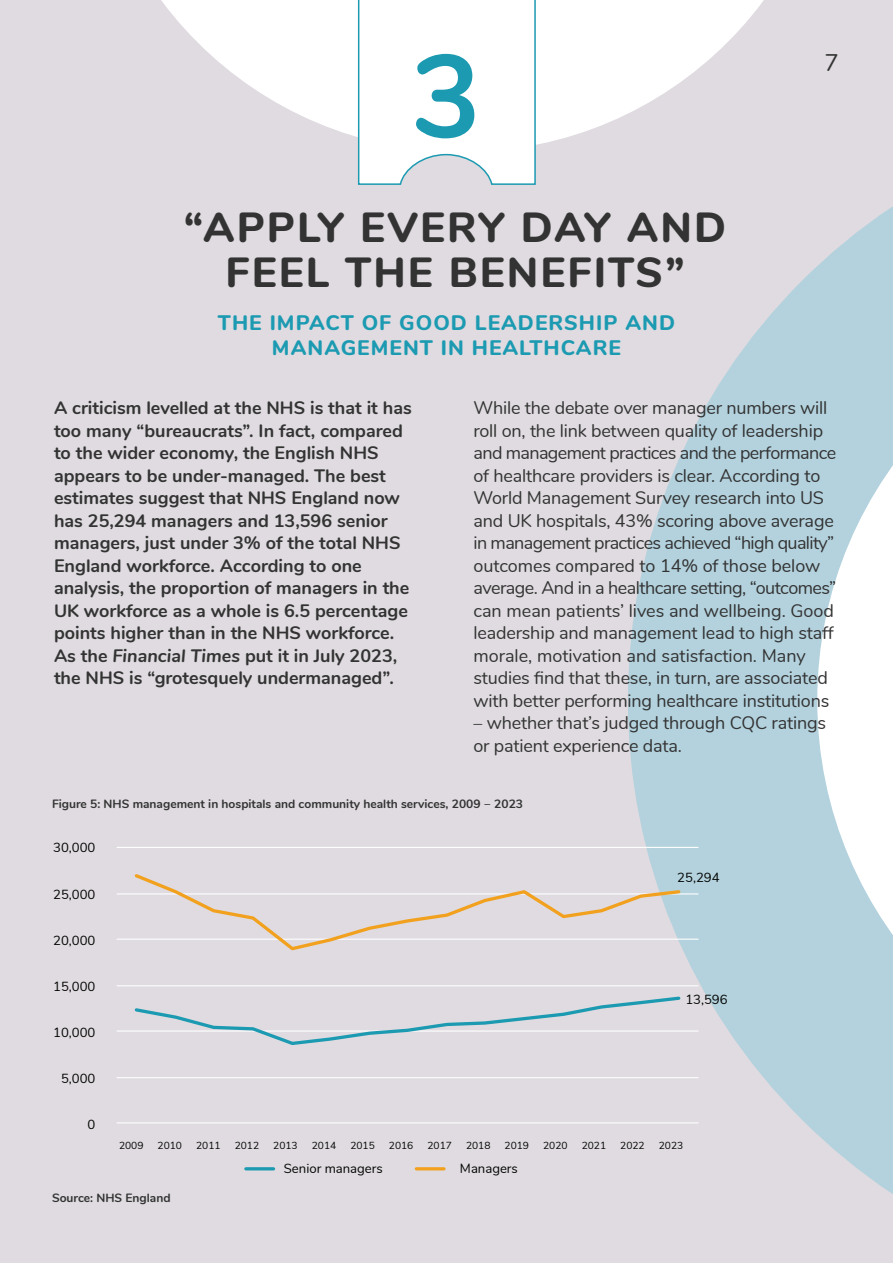
<style>
.page{position:relative;width:893px;height:1263px;background:#dfdbe0}
.page>*{position:absolute;margin:0;border:0;box-sizing:border-box;transform-origin:0 0}
.t1{font:700 117px "Nunito";color:#1b9ab1}
.t2{font:800 42px/44.4px "Nunito";letter-spacing:.05em;color:#333;text-align:center}
.t3{font:24px "Nunito";color:#333}
.t4{font:800 21px/25.2px "Nunito";letter-spacing:.05em;color:#1b9ab1;text-align:center}
.t5{font:18px/22.5px "Nunito";letter-spacing:-.01em;color:#333}
.t6{font:700 18px/22.5px "Nunito";color:#333}
.t7{font:13.05px "Nunito";color:#040503}
.t8{font:700 12px "Nunito";color:#333}
.t9{font:10.2px "Nunito";color:#040503}
.s1{font-style:italic}
.s2{font-weight:400}
</style>
<div class="page">
<svg style="left:161px;top:0;width:603px;height:145px;fill:#fff"></svg>
<svg style="left:628px;top:108px;width:265px;height:1086px;fill:#b3d2dd"></svg>
<hr style="left:117px;top:893px;width:581px;height:1px;background:#fff">
<hr style="left:117px;top:847px;width:581px;height:1px;background:#fff">
<hr style="left:117px;top:939px;width:581px;height:1px;background:#fff">
<hr style="left:117px;top:985px;width:581px;height:1px;background:#fff">
<hr style="left:117px;top:1030px;width:581px;height:1px;background:#fff">
<hr style="left:117px;top:1077px;width:581px;height:1px;background:#fff">
<hr style="left:117px;top:1122px;width:581px;height:1px;background:#fff">
<svg style="left:133px;top:994px;width:549px;height:53px"></svg>
<svg style="left:132px;top:871px;width:550px;height:81px"></svg>
<hr style="left:246px;top:1167px;width:28px;height:3px;background:#1b9ab1">
<hr style="left:416px;top:1167px;width:28px;height:3px;background:#f2a11e">
<svg style="left:357px;top:0;width:179px;height:185px;background:#f6fafa"></svg>
<p class="t1" style="left:411px;top:10px;width:72px">3</p>
<p class="t2" style="left:184px;top:203px;width:544px">“APPLY EVERY DAY AND<br>FEEL THE BENEFITS”</p>
<p class="t4" style="left:218px;top:308px;width:459px">THE IMPACT OF GOOD LEADERSHIP AND<br>MANAGEMENT IN HEALTHCARE</p>
<p class="t3" style="left:825px;top:45px;width:16px">7</p>
<p class="t6" style="left:54px;top:395px;width:359px">A criticism levelled at the NHS is that it has too many “bureaucrats”. In fact, compared to the wider economy, the English NHS appears to be under-managed. The best estimates suggest that NHS England now has 25,294 managers and 13,596 senior managers, just under 3% of the total NHS England workforce. According to one analysis, the proportion of managers in the UK workforce as a whole is 6.5 percentage points higher than in the NHS workforce.<br>As the <span class="s1">Financial Times</span> put it in July 2023, the NHS is “grotesquely undermanaged”.</p>
<p class="t5" style="left:473px;top:395px;width:364px">While the debate over manager numbers will roll on, the link between quality of leadership and management practices and the performance of healthcare providers is clear. According to World Management Survey research into US and UK hospitals, 43% scoring above average in management practices achieved “high quality” outcomes compared to 14% of those below average. And in a healthcare setting, “outcomes” can mean patients’ lives and wellbeing. Good leadership and management lead to high staff morale, motivation and satisfaction. Many studies find that these, in turn, are associated with better performing healthcare institutions</p>
<p class="t5" style="left:473px;top:710px;width:354px">– whether that’s judged through CQC ratings or patient experience data.</p>
<p class="t8" style="left:52px;top:795px;width:473px">Figure 5: NHS management in hospitals and community health services, 2009 <span class="s2">−</span> 2023</p>
<p class="t7" style="left:53px;top:838px;width:44px">30,000</p>
<p class="t7" style="left:53px;top:884px;width:44px">25,000</p>
<p class="t7" style="left:53px;top:931px;width:44px">20,000</p>
<p class="t7" style="left:53px;top:977px;width:44px">15,000</p>
<p class="t7" style="left:53px;top:1023px;width:44px">10,000</p>
<p class="t7" style="left:61px;top:1069px;width:36px">5,000</p>
<p class="t7" style="left:88px;top:1115px;width:9px">0</p>
<p class="t7" style="left:677px;top:868px;width:44px">25,294</p>
<p class="t7" style="left:685px;top:990px;width:44px">13,596</p>
<p class="t9" style="left:119px;top:1138px;width:26px">2009</p>
<p class="t9" style="left:158px;top:1138px;width:26px">2010</p>
<p class="t9" style="left:196px;top:1138px;width:26px">2011</p>
<p class="t9" style="left:235px;top:1138px;width:26px">2012</p>
<p class="t9" style="left:273px;top:1138px;width:26px">2013</p>
<p class="t9" style="left:312px;top:1138px;width:26px">2014</p>
<p class="t9" style="left:350px;top:1138px;width:26px">2015</p>
<p class="t9" style="left:389px;top:1138px;width:26px">2016</p>
<p class="t9" style="left:427px;top:1138px;width:26px">2017</p>
<p class="t9" style="left:466px;top:1138px;width:26px">2018</p>
<p class="t9" style="left:505px;top:1138px;width:26px">2019</p>
<p class="t9" style="left:543px;top:1138px;width:26px">2020</p>
<p class="t9" style="left:582px;top:1138px;width:26px">2021</p>
<p class="t9" style="left:620px;top:1138px;width:26px">2022</p>
<p class="t9" style="left:659px;top:1138px;width:26px">2023</p>
<p class="t7" style="left:284px;top:1159px;width:100px">Senior managers</p>
<p class="t7" style="left:460px;top:1159px;width:59px">Managers</p>
<p class="t8" style="left:52px;top:1188px;width:120px">Source: NHS England</p>
</div>
